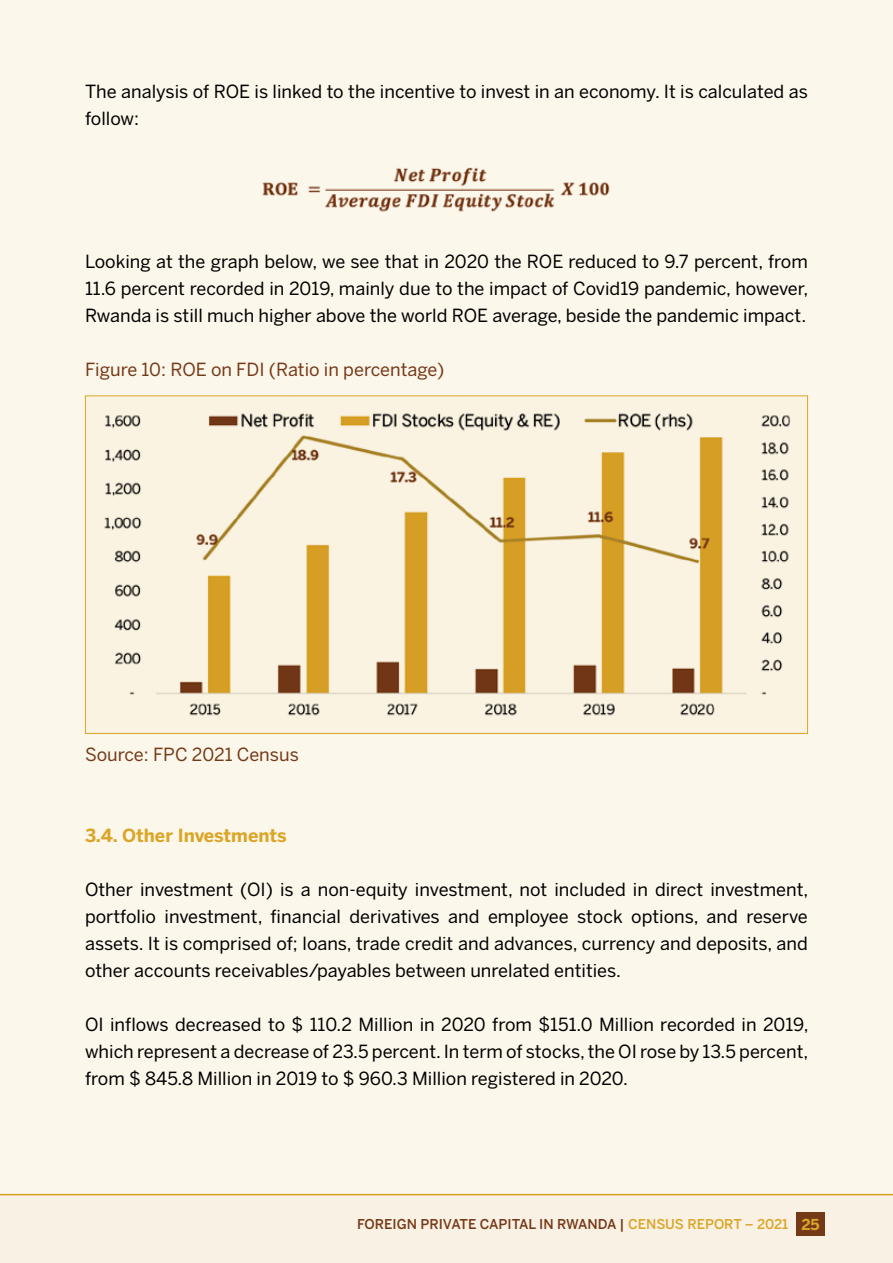
<style>
.page{position:relative;width:893px;height:1263px;background:#fcf7eb}
.page>*{position:absolute;margin:0;border:0;box-sizing:border-box;transform-origin:0 0}
.t1{font:18px/27px "Benton Sans";color:#000;text-align:justify}
.t2{font:18px "Benton Sans";color:#753918}
.t3{font:700 18px "Benton Sans";color:#dba628}
.t4{font:500 13.5px "Benton Sans";color:#753918}
.s1{color:#dba628}
.s2{font-weight:700;font-size:15px;color:#dba628}
</style>
<div class="page">
<div style="left:0;top:1194px;width:893px;height:69px;background:#f9f1e3"></div>
<hr style="left:0;top:1194px;width:893px;height:1px;background:#dba628">
<div style="left:796px;top:1212px;width:29px;height:24px;background:#753918"></div>
<div style="left:85px;top:397px;width:722px;height:337px;background:linear-gradient(to right,#faf3e1,#faf3e1)"></div>
<img style="left:262px;top:167px;width:348px;height:45px">
<img style="left:85px;top:395px;width:723px;height:328px">
<p class="t1" style="left:85px;top:78px;width:724px">The analysis of ROE is linked to the incentive to invest in an economy. It is calculated as follow:</p>
<p class="t1" style="left:85px;top:248px;width:725px">Looking at the graph below, we see that in 2020 the ROE reduced to 9.7 percent, from 11.6 percent recorded in 2019, mainly due to the impact of Covid19 pandemic, however, Rwanda is still much higher above the world ROE average, beside the pandemic impact.</p>
<p class="t2" style="left:85px;top:359px;width:361px">Figure 10: ROE on FDI (Ratio in percentage)</p>
<p class="t2" style="left:85px;top:743px;width:215px">Source: FPC 2021 Census</p>
<p class="t3" style="left:85px;top:824px;width:203px">3.4. Other Investments</p>
<p class="t1" style="left:85px;top:875px;width:725px">Other investment (OI) is a non-equity investment, not included in direct investment, portfolio investment, financial derivatives and employee stock options, and reserve assets. It is comprised of; loans, trade credit and advances, currency and deposits, and other accounts receivables/payables between unrelated entities.</p>
<p class="t1" style="left:85px;top:1010px;width:725px">OI inflows decreased to $ 110.2 Million in 2020 from $151.0 Million recorded in 2019, which represent a decrease of 23.5 percent. In term of stocks, the OI rose by 13.5 percent, from $ 845.8 Million in 2019 to $ 960.3 Million registered in 2020.</p>
<p class="t4" style="left:357px;top:1216px;width:464px">FOREIGN PRIVATE CAPITAL IN RWANDA | <span class="s1">CENSUS REPORT – 2021</span> <span class="s2">25</span></p>
</div>
